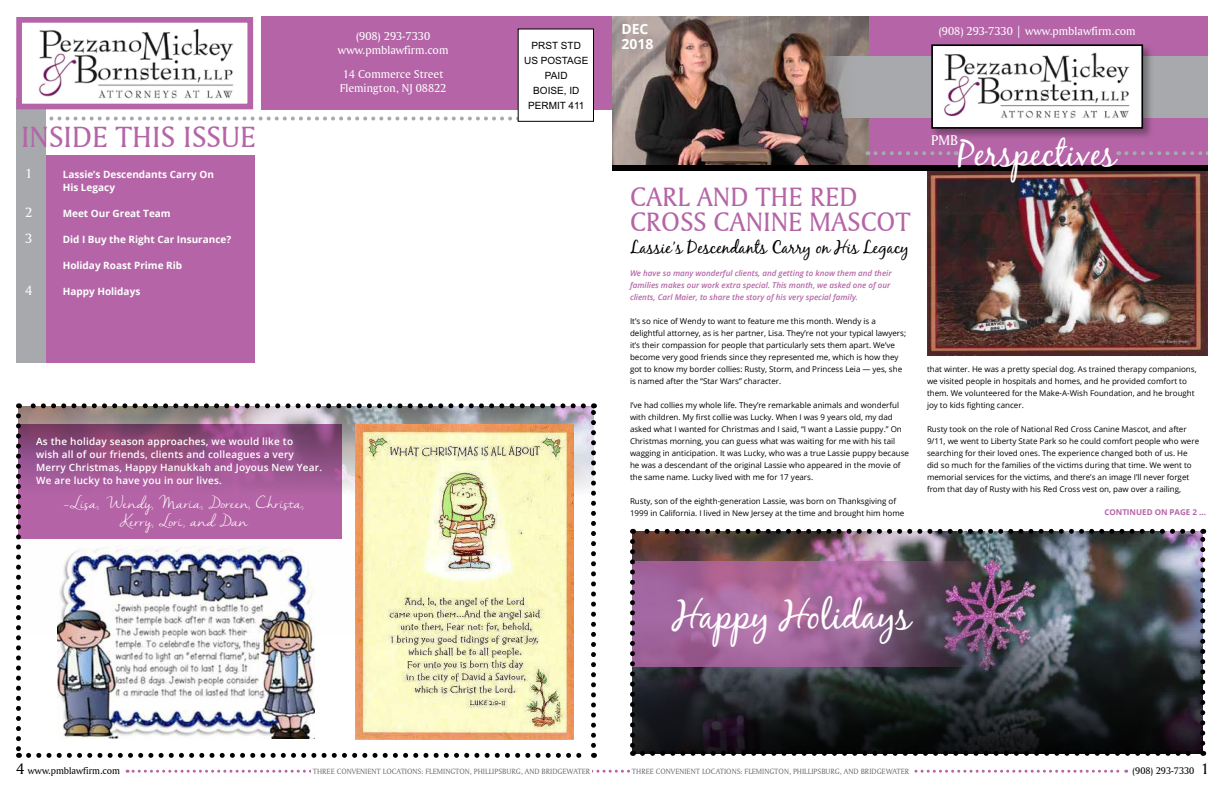
<style>
.page{position:relative;width:1224px;height:792px;background:#fff}
.page>*{position:absolute;margin:0;border:0;box-sizing:border-box;transform-origin:0 0}
.t1{font:38.6px "Black Jack";color:#fff}
.t2{font:36px "Black Jack";color:#fff}
.t3{font:30.8px "Amerigo BT Roman A";color:#b565a7}
.t4{font:27.9px/25.2px "Amerigo BT Roman A";color:#b565a7}
.t5{font:17.6px "Black Jack";color:#000}
.t6{font:15px/18px "Nella Sue";color:#fff;text-align:center}
.t7{font:14.8px "Amerigo BT Roman A";color:#fff}
.t8{font:700 14px "Open Sans";color:#fff}
.t9{font:14px/26px "Amerigo BT Roman A";color:#fff}
.t10{font:12px/14px "Amerigo BT Roman A";color:#fff}
.t11{font:600 10px/13px "Open Sans";letter-spacing:.02em;color:#fff}
.t12{font:700 10px/13px "Open Sans";color:#fff}
.t13{font:10px/15px "Arial";color:#000;text-align:center}
.t14{font:10px "Amerigo BT Roman A";color:#000}
.t15{font:8px/12px "Open Sans";color:#000}
.t16{font:italic 600 8px/12px "Open Sans";color:#b565a7}
.t17{font:8px "Amerigo BT Roman A";color:#717275}
.t18{font:700 8px "Open Sans";color:#b565a7}
.s1{font-size:16px}
</style>
<div class="page">
<img style="left:16px;top:16px;width:1192px;height:757px">
<h3 class="t3" style="left:21px;top:118px;width:236px">INSIDE THIS ISSUE</h3>
<h3 class="t9" style="left:25px;top:160px;width:9px">1</h3>
<h3 class="t9" style="left:25px;top:199px;width:9px">2<br>3</h3>
<h3 class="t9" style="left:25px;top:277px;width:9px">4</h3>
<p class="t12" style="left:63px;top:168px;width:153px">Lassie’s Descendants Carry On<br>His Legacy</p>
<p class="t12" style="left:63px;top:207px;width:110px">Meet Our Great Team</p>
<p class="t12" style="left:63px;top:233px;width:170px">Did I Buy the Right Car Insurance?</p>
<p class="t12" style="left:63px;top:259px;width:121px">Holiday Roast Prime Rib</p>
<p class="t12" style="left:63px;top:285px;width:79px">Happy Holidays</p>
<h3 class="t10" style="left:338px;top:28px;width:112px;text-align:center">(908) 293-7330 www.pmblawfirm.com</h3>
<h3 class="t10" style="left:340px;top:67px;width:108px">14 Commerce Street<br>Flemington, NJ 08822</h3>
<p class="t11" style="left:36px;top:434px;width:288px">As the holiday season approaches, we would like to<br>wish all of our friends, clients and colleagues a very Merry Christmas, Happy Hanukkah and Joyous New Year.<br>We are lucky to have you in our lives.</p>
<h3 class="t6" style="left:63px;top:495px;width:243px">–Lisa, Wendy, Maria, Doreen, Christa,<br>Kerry, Lori, and Dan</h3>
<p class="t13" style="left:524px;top:38px;width:66px">PRST STD<br>US POSTAGE<br>PAID<br>BOISE, ID<br>PERMIT 411</p>
<h3 class="t8" style="left:621px;top:19px;width:29px">DEC</h3>
<h3 class="t10" style="left:939px;top:24px;width:198px">(908) 293-7330 | www.pmblawfirm.com</h3>
<h3 class="t8" style="left:621px;top:34px;width:33px">2018</h3>
<h3 class="t4" style="left:630px;top:184px;width:282px">CARL AND THE RED<br>CROSS CANINE MASCOT</h3>
<h3 class="t5" style="left:630px;top:237px;width:281px">Lassie’s Descendants Carry on His Legacy</h3>
<p class="t16" style="left:630px;top:267px;width:263px">We have so many wonderful clients, and getting to know them and their families makes our work extra special. This month, we asked one of our clients, Carl Maier, to share the story of his very special family.</p>
<p class="t15" style="left:630px;top:315px;width:278px">It’s so nice of Wendy to want to feature me this month. Wendy is a delightful attorney, as is her partner, Lisa. They’re not your typical lawyers; it’s their compassion for people that particularly sets them apart. We’ve become very good friends since they represented me, which is how they got to know my border collies: Rusty, Storm, and Princess Leia — yes, she is named after the “Star Wars” character.</p>
<p class="t15" style="left:630px;top:399px;width:281px">I’ve had collies my whole life. They’re remarkable animals and wonderful with children. My first collie was Lucky. When I was 9 years old, my dad asked what I wanted for Christmas and I said, “I want a Lassie puppy.” On Christmas morning, you can guess what was waiting for me with his tail wagging in anticipation. It was Lucky, who was a true Lassie puppy because he was a descendant of the original Lassie who appeared in the movie of the same name. Lucky lived with me for 17 years.</p>
<p class="t15" style="left:630px;top:495px;width:276px">Rusty, son of the eighth-generation Lassie, was born on Thanksgiving of<br>1999 in California. I lived in New Jersey at the time and brought him home</p>
<h3 class="t7" style="left:931px;top:132px;width:28px">PMB</h3>
<h2 class="t2" style="left:958px;top:132px;width:160px">Perspectives</h2>
<p class="t15" style="left:927px;top:363px;width:271px">that winter. He was a pretty special dog. As trained therapy companions, we visited people in hospitals and homes, and he provided comfort to them. We volunteered for the Make-A-Wish Foundation, and he brought joy to kids fighting cancer.</p>
<p class="t15" style="left:927px;top:423px;width:274px">Rusty took on the role of National Red Cross Canine Mascot, and after 9/11, we went to Liberty State Park so he could comfort people who were searching for their loved ones. The experience changed both of us. He did so much for the families of the victims during that time. We went to memorial services for the victims, and there’s an image I’ll never forget from that day of Rusty with his Red Cross vest on, paw over a railing,</p>
<p class="t18" style="left:1104px;top:506px;width:103px">CONTINUED ON PAGE 2 ...</p>
<h1 class="t1" style="left:672px;top:592px;width:240px">Happy Holidays</h1>
<p class="t14" style="left:16px;top:765px;width:106px"><span class="s1">4</span> www.pmblawfirm.com</p>
<p class="t14" style="left:1133px;top:765px;width:78px">(908) 293-7330 <span class="s1">1</span></p>
<p class="t17" style="left:313px;top:766px;width:279px">THREE CONVENIENT LOCATIONS: FLEMINGTON, PHILLIPSBURG, AND BRIDGEWATER</p>
<p class="t17" style="left:632px;top:766px;width:279px">THREE CONVENIENT LOCATIONS: FLEMINGTON, PHILLIPSBURG, AND BRIDGEWATER</p>
</div>
